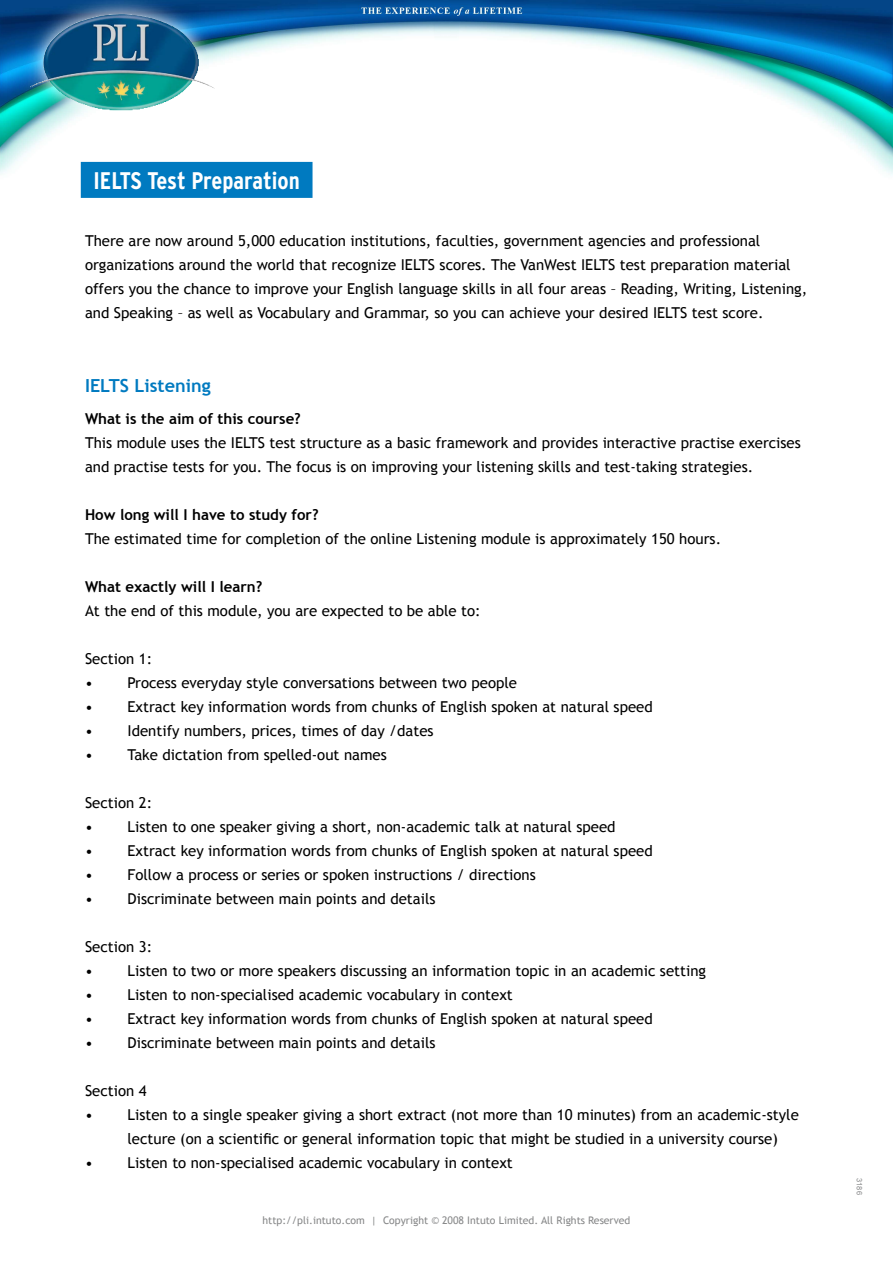
<style>
.page{position:relative;width:893px;height:1263px;background:#fff}
.page>*{position:absolute;margin:0;border:0;box-sizing:border-box;transform-origin:0 0}
.t1{font:700 condensed 24px "Interstate";color:#fff}
.t2{font:700 18px "Trebuchet MS";color:#007ac0}
.t3{font:15px/24px "Trebuchet MS";color:#000}
.t4{font:700 15px "Trebuchet MS";color:#000}
.t5{font:10.5px "Trebuchet MS";color:#878889}
.t6{font:7.5px "Arial";color:#878889}
</style>
<div class="page">
<img style="left:0;top:0;width:893px;height:198px">
<svg style="left:15px;top:0;width:215px;height:130px"></svg>
<img style="left:31px;top:14px;width:183px;height:96px">
<div style="left:81px;top:162px;width:232px;height:36px;background:#007ac0"></div>
<h1 class="t1" style="left:94px;top:168px;width:208px">IELTS Test Preparation</h1>
<p class="t3" style="left:85px;top:229px;width:724px">There are now around 5,000 education institutions, faculties, government agencies and professional organizations around the world that recognize IELTS scores. The VanWest IELTS test preparation material offers you the chance to improve your English language skills in all four areas – Reading, Writing, Listening, and Speaking – as well as Vocabulary and Grammar, so you can achieve your desired IELTS test score.</p>
<p class="t2" style="left:85px;top:374px;width:127px">IELTS Listening</p>
<p class="t4" style="left:85px;top:410px;width:217px">What is the aim of this course?</p>
<p class="t3" style="left:85px;top:431px;width:717px">This module uses the IELTS test structure as a basic framework and provides interactive practise exercises and practise tests for you. The focus is on improving your listening skills and test-taking strategies.</p>
<p class="t4" style="left:85px;top:506px;width:235px">How long will I have to study for?</p>
<p class="t3" style="left:85px;top:527px;width:638px">The estimated time for completion of the online Listening module is approximately 150 hours.</p>
<p class="t4" style="left:85px;top:578px;width:179px">What exactly will I learn?</p>
<p class="t3" style="left:85px;top:599px;width:397px">At the end of this module, you are expected to be able to:</p>
<p class="t3" style="left:85px;top:647px;width:69px">Section 1:</p>
<p class="t3" style="left:85px;top:671px;width:433px">• Process everyday style conversations between two people</p>
<p class="t3" style="left:85px;top:695px;width:569px">• Extract key information words from chunks of English spoken at natural speed</p>
<p class="t3" style="left:85px;top:719px;width:350px">• Identify numbers, prices, times of day /dates</p>
<p class="t3" style="left:85px;top:743px;width:303px">• Take dictation from spelled-out names</p>
<p class="t3" style="left:85px;top:791px;width:69px">Section 2:</p>
<p class="t3" style="left:85px;top:815px;width:532px">• Listen to one speaker giving a short, non-academic talk at natural speed</p>
<p class="t3" style="left:85px;top:839px;width:569px">• Extract key information words from chunks of English spoken at natural speed</p>
<p class="t3" style="left:85px;top:863px;width:452px">• Follow a process or series or spoken instructions / directions</p>
<p class="t3" style="left:85px;top:887px;width:352px">• Discriminate between main points and details</p>
<p class="t3" style="left:85px;top:935px;width:69px">Section 3:</p>
<p class="t3" style="left:85px;top:959px;width:622px">• Listen to two or more speakers discussing an information topic in an academic setting</p>
<p class="t3" style="left:85px;top:983px;width:429px">• Listen to non-specialised academic vocabulary in context</p>
<p class="t3" style="left:85px;top:1007px;width:569px">• Extract key information words from chunks of English spoken at natural speed</p>
<p class="t3" style="left:85px;top:1031px;width:352px">• Discriminate between main points and details</p>
<p class="t3" style="left:85px;top:1079px;width:63px">Section 4</p>
<p class="t3" style="left:128px;top:1103px;width:673px;text-indent:-43px">• Listen to a single speaker giving a short extract (not more than 10 minutes) from an academic-style lecture (on a scientific or general information topic that might be studied in a university course)</p>
<p class="t3" style="left:85px;top:1151px;width:429px">• Listen to non-specialised academic vocabulary in context</p>
<p class="t5" style="left:263px;top:1214px;width:369px">http://pli.intuto.com | Copyright © 2008 Intuto Limited. All Rights Reserved</p>
<p class="t6" style="left:864px;top:1178px;width:18px;rotate:90deg">3186</p>
</div>
